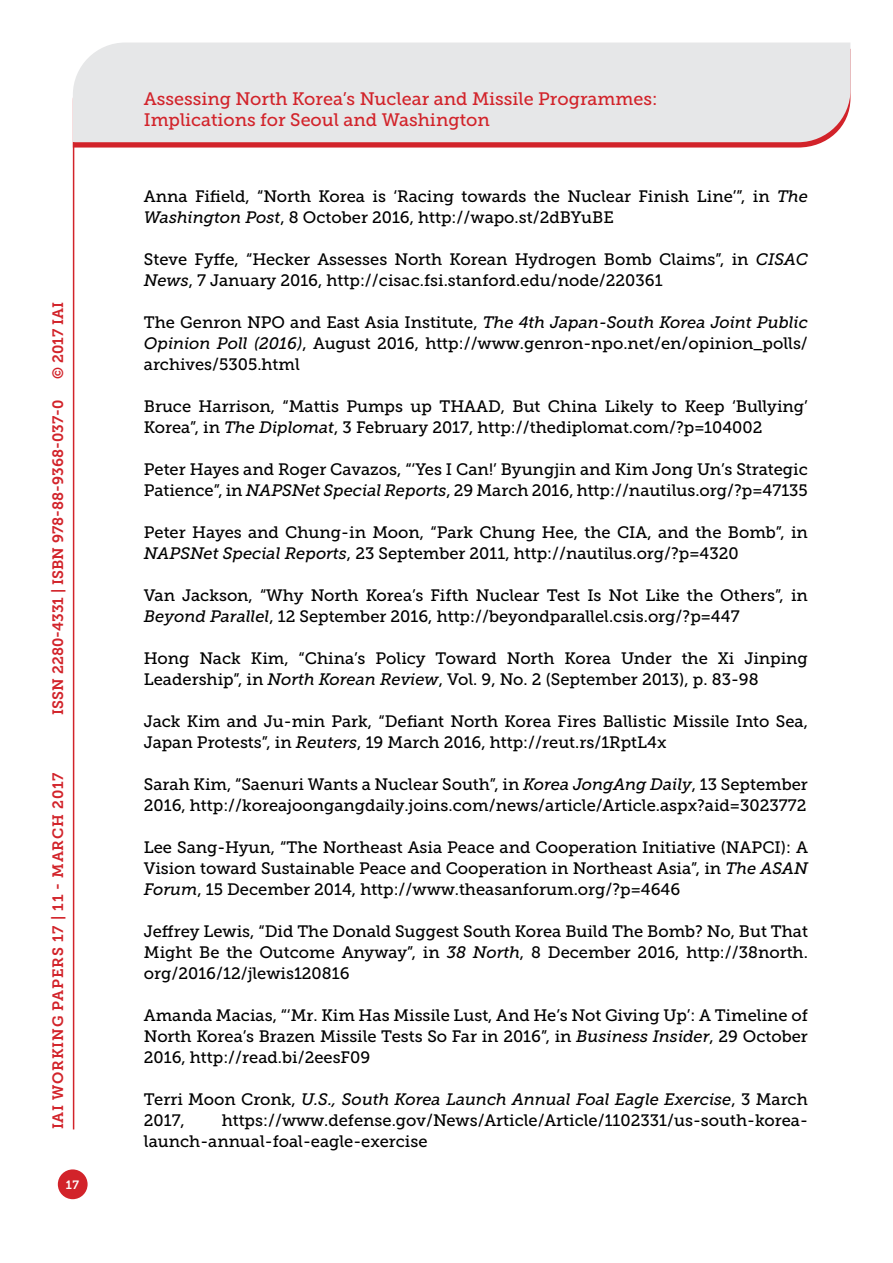
<style>
.page{position:relative;width:893px;height:1263px;background:#fff}
.page>*{position:absolute;margin:0;border:0;box-sizing:border-box;transform-origin:0 0}
.t1{font:18px/21.6px "Museo Slab 500";color:#d2232a}
.t2{font:16.5px/21px "Museo Slab 500";color:#000}
.t3{font:italic 16.5px/21px "Museo Slab 500";color:#000}
.t4{font:15px "Museo Slab 700";color:#d2232a}
.t5{font:15px "Museo Slab 700";letter-spacing:.05em;color:#d2232a}
.t6{font:12px "Museo Slab 700";color:#fff}
.s1{font-style:italic}
.s2{font-style:normal}
</style>
<div class="page">
<svg style="left:74px;top:142px;width:749px;height:6px;background:#d63d43"></svg>
<div style="left:73px;top:43px;width:777px;height:99px;background:#e6e7e8"></div>
<div style="left:58px;top:1169px;width:30px;height:30px;background:#d2232a;border-radius:50%"></div>
<hr style="left:73px;top:142px;width:1px;height:987px;background:#d2232a">
<p class="t4" style="left:50px;top:379px;width:78px;rotate:-90deg">© 2017 IAI</p>
<p class="t4" style="left:49px;top:715px;width:316px;rotate:-90deg">ISSN 2280-4331 | ISBN 978-88-9368-037-0</p>
<p class="t5" style="left:50px;top:1129px;width:358px;rotate:-90deg">IAI WORKING PAPERS 17 | 11 - MARCH 2017</p>
<p class="t6" style="left:66px;top:1178px;width:15px">17</p>
<p class="t1" style="left:144px;top:88px;width:515px">Assessing North Korea’s Nuclear and Missile Programmes:<br>Implications for Seoul and Washington</p>
<p class="t2" style="left:144px;top:186px;width:666px">Anna Fifield, “North Korea is ‘Racing towards the Nuclear Finish Line’”, in <span class="s1">The<br>Washington Post</span>, 8 October 2016, http://wapo.st/2dBYuBE</p>
<p class="t2" style="left:144px;top:248px;width:666px">Steve Fyffe, “Hecker Assesses North Korean Hydrogen Bomb Claims”, in <span class="s1">CISAC<br>News</span>, 7 January 2016, http://cisac.fsi.stanford.edu/node/220361</p>
<p class="t2" style="left:144px;top:311px;width:666px;text-align:justify">The Genron NPO and East Asia Institute, <span class="s1">The 4th Japan-South Korea Joint Public Opinion Poll (2016)</span>, August 2016, http://www.genron-npo.net/en/opinion_polls/ archives/5305.html</p>
<p class="t2" style="left:144px;top:395px;width:666px">Bruce Harrison, “Mattis Pumps up THAAD, But China Likely to Keep ‘Bullying’<br>Korea”, in <span class="s1">The Diplomat</span>, 3 February 2017, http://thediplomat.com/?p=104002</p>
<p class="t2" style="left:144px;top:458px;width:666px">Peter Hayes and Roger Cavazos, “‘Yes I Can!’ Byungjin and Kim Jong Un’s Strategic<br>Patience”, in <span class="s1">NAPSNet Special Reports</span>, 29 March 2016, http://nautilus.org/?p=47135</p>
<p class="t2" style="left:144px;top:521px;width:665px">Peter Hayes and Chung-in Moon, “Park Chung Hee, the CIA, and the Bomb”, in<br><span class="s1">NAPSNet Special Reports</span>, 23 September 2011, http://nautilus.org/?p=4320</p>
<p class="t2" style="left:144px;top:584px;width:666px">Van Jackson, “Why North Korea’s Fifth Nuclear Test Is Not Like the Others”, in<br><span class="s1">Beyond Parallel</span>, 12 September 2016, http://beyondparallel.csis.org/?p=447</p>
<p class="t2" style="left:144px;top:647px;width:665px">Hong Nack Kim, “China’s Policy Toward North Korea Under the Xi Jinping<br>Leadership”, in <span class="s1">North Korean Review</span>, Vol. 9, No. 2 (September 2013), p. 83-98</p>
<p class="t2" style="left:144px;top:710px;width:666px">Jack Kim and Ju-min Park, “Defiant North Korea Fires Ballistic Missile Into Sea,<br>Japan Protests”, in <span class="s1">Reuters</span>, 19 March 2016, http://reut.rs/1RptL4x</p>
<p class="t2" style="left:144px;top:773px;width:665px">Sarah Kim, “Saenuri Wants a Nuclear South”, in <span class="s1">Korea JongAng Daily</span>, 13 September<br>2016, http://koreajoongangdaily.joins.com/news/article/Article.aspx?aid=3023772</p>
<p class="t2" style="left:144px;top:836px;width:666px;text-align:justify">Lee Sang-Hyun, “The Northeast Asia Peace and Cooperation Initiative (NAPCI): A Vision toward Sustainable Peace and Cooperation in Northeast Asia”, in <span class="s1">The ASAN Forum</span>, 15 December 2014, http://www.theasanforum.org/?p=4646</p>
<p class="t2" style="left:144px;top:920px;width:666px;text-align:justify">Jeffrey Lewis, “Did The Donald Suggest South Korea Build The Bomb? No, But That Might Be the Outcome Anyway”, in <span class="s1">38 North</span>, 8 December 2016, http://38north. org/2016/12/jlewis120816</p>
<p class="t2" style="left:144px;top:1004px;width:666px;text-align:justify">Amanda Macias, “‘Mr. Kim Has Missile Lust, And He’s Not Giving Up’: A Timeline of North Korea’s Brazen Missile Tests So Far in 2016”, in <span class="s1">Business Insider</span>, 29 October 2016, http://read.bi/2eesF09</p>
<p class="t3" style="left:144px;top:1089px;width:665px"><span class="s2">Terri Moon Cronk,</span> U.S., South Korea Launch Annual Foal Eagle Exercise<span class="s2">, 3 March<br>2017,</span></p>
<p class="t2" style="left:144px;top:1109px;width:666px;text-indent:78px">https://www.defense.gov/News/Article/Article/1102331/us-south-korea&shy;launch-annual-foal-eagle-exercise</p>
</div>
